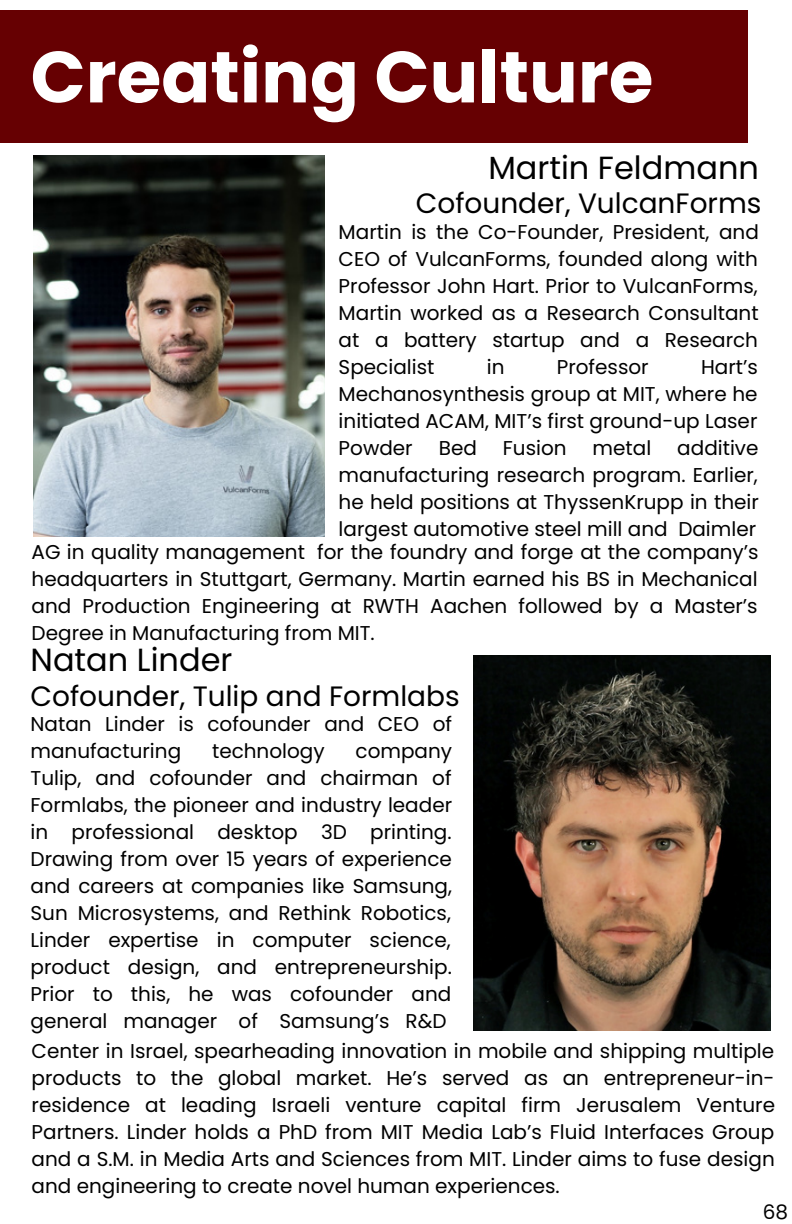
<style>
.page{position:relative;width:792px;height:1224px;background:#fff}
.page>*{position:absolute;margin:0;border:0;box-sizing:border-box;transform-origin:0 0}
.t1{font:700 72.4px "Poppins";color:#fff}
.t2{font:32px "Poppins";color:#000}
.t3{font:28px "Poppins";color:#000}
.t4{font:20px/27px "Poppins";color:#000;text-align:justify}
</style>
<div class="page">
<div style="left:0;top:11px;width:747px;height:132px;background:#660002"></div>
<img style="left:473px;top:656px;width:297px;height:375px">
<img style="left:34px;top:155px;width:291px;height:381px">
<h1 class="t1" style="left:31px;top:26px;width:624px">Creating Culture</h1>
<h2 class="t2" style="left:488px;top:145px;width:272px">Martin Feldmann</h2>
<h3 class="t3" style="left:416px;top:184px;width:347px">Cofounder, VulcanForms</h3>
<p class="t4" style="left:339px;top:218px;width:422px">Martin is the Co-Founder, President, and CEO of VulcanForms, founded along with Professor John Hart. Prior to VulcanForms, Martin worked as a Research Consultant at a battery startup and a Research Specialist</p>
<p class="t4" style="left:487px;top:353px;width:19px">in</p>
<p class="t4" style="left:557px;top:353px;width:93px">Professor</p>
<p class="t4" style="left:339px;top:353px;width:421px;text-indent:362px">Hart’s Mechanosynthesis group at MIT, where he initiated ACAM, MIT’s first ground-up Laser Powder</p>
<p class="t4" style="left:339px;top:434px;width:422px;text-indent:339px">additive manufacturing research program. Earlier, he held positions at ThyssenKrupp in their largest automotive steel mill and Daimler</p>
<p class="t4" style="left:439px;top:434px;width:40px">Bed</p>
<p class="t4" style="left:503px;top:434px;width:65px">Fusion</p>
<p class="t4" style="left:593px;top:434px;width:60px">metal</p>
<p class="t4" style="left:32px;top:538px;width:729px">AG in quality management for the foundry and forge at the company’s headquarters in Stuttgart, Germany. Martin earned his BS in Mechanical and Production Engineering at RWTH Aachen followed by a Master’s Degree in Manufacturing from MIT.</p>
<h2 class="t2" style="left:31px;top:638px;width:203px">Natan Linder</h2>
<h3 class="t3" style="left:31px;top:676px;width:431px">Cofounder, Tulip and Formlabs</h3>
<p class="t4" style="left:31px;top:710px;width:423px">Natan Linder is cofounder and CEO of manufacturing</p>
<p class="t4" style="left:212px;top:737px;width:114px">technology</p>
<p class="t4" style="left:31px;top:737px;width:423px;text-indent:325px">company Tulip, and cofounder and chairman of Formlabs, the pioneer and industry leader in professional desktop 3D printing.<br>Drawing from over 15 years of experience and careers at companies like Samsung, Sun Microsystems, and Rethink Robotics, Linder expertise in computer science, product design, and entrepreneurship.<br>Prior to this, he was cofounder and general manager of Samsung’s R&amp;D</p>
<p class="t4" style="left:32px;top:1038px;width:745px">Center in Israel, spearheading innovation in mobile and shipping multiple products to the global market. He’s served as an entrepreneur-in&shy;residence at leading Israeli venture capital firm Jerusalem Venture Partners. Linder holds a PhD from MIT Media Lab’s Fluid Interfaces Group and a S.M. in Media Arts and Sciences from MIT. Linder aims to fuse design and engineering to create novel human experiences.</p>
<p class="t4" style="left:763px;top:1198px;width:27px">68</p>
</div>
